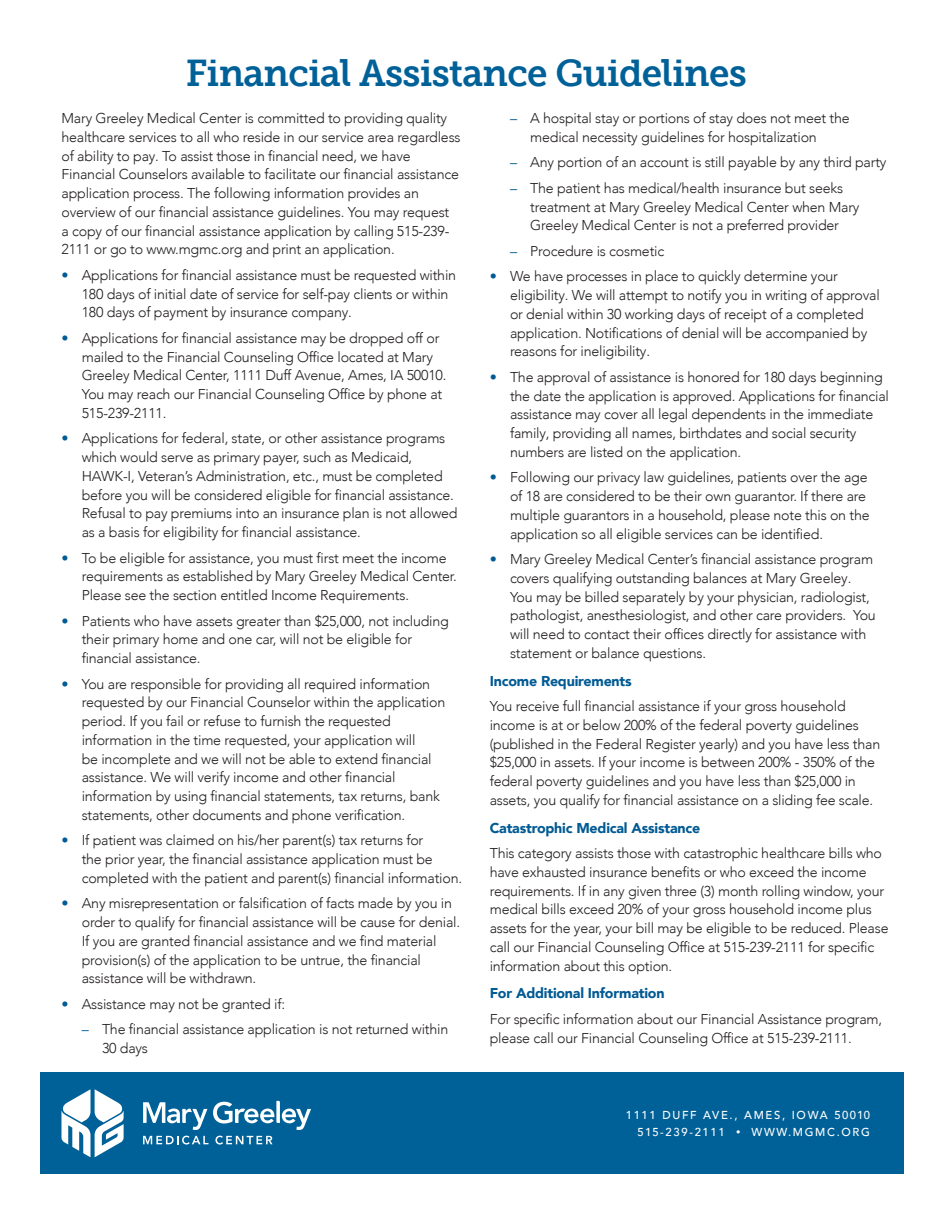
<style>
.page{position:relative;width:945px;height:1215px;background:#fff}
.page>*{position:absolute;margin:0;border:0;box-sizing:border-box;transform-origin:0 0}
.t1{font:37.5px "Museo Slab 700";letter-spacing:-.02em;color:#006198}
.Body_Copy{font:300 14.25px/18.8px "Avenir LT Com";letter-spacing:-.015em;color:#231f20}
.Header_Blue{font:900 14.25px "Avenir";letter-spacing:-.015em;color:#005a93}
.t2{font:500 11.55px "Avenir LT Com";letter-spacing:.15em;color:#fff}
.s1{color:#005a93}
.s2{font-size:9px}
</style>
<div class="page">
<div style="left:40px;top:1072px;width:864px;height:101px;background:#006198"></div>
<svg style="left:143px;top:1102px;width:64px;height:28px"></svg>
<svg style="left:213px;top:1101px;width:98px;height:29px"></svg>
<svg style="left:143px;top:1136px;width:65px;height:9px"></svg>
<svg style="left:215px;top:1136px;width:57px;height:9px"></svg>
<svg style="left:62px;top:1089px;width:62px;height:68px"></svg>
<p class="t1" style="left:186px;top:52px;width:563px">Financial Assistance Guidelines</p>
<p class="Body_Copy" style="left:62px;top:109px;width:401px">Mary Greeley Medical Center is committed to providing quality healthcare services to all who reside in our service area regardless of ability to pay. To assist those in financial need, we have Financial Counselors available to facilitate our financial assistance application process. The following information provides an overview of our financial assistance guidelines. You may request<br>a copy of our financial assistance application by calling 515-239- 2111 or go to www.mgmc.org and print an application.</p>
<p class="Body_Copy" style="left:82px;top:266px;width:376px;text-indent:-20px"><span class="s1">•</span> Applications for financial assistance must be requested within<br>180 days of initial date of service for self-pay clients or within<br>180 days of payment by insurance company.</p>
<p class="Body_Copy" style="left:82px;top:329px;width:366px;text-indent:-20px"><span class="s1">•</span> Applications for financial assistance may be dropped off or mailed to the Financial Counseling Office located at Mary Greeley Medical Center, 1111 Duff Avenue, Ames, IA 50010.<br>You may reach our Financial Counseling Office by phone at 515-239-2111.</p>
<p class="Body_Copy" style="left:82px;top:429px;width:377px;text-indent:-20px"><span class="s1">•</span> Applications for federal, state, or other assistance programs which would serve as primary payer, such as Medicaid, HAWK-I, Veteran’s Administration, etc., must be completed before you will be considered eligible for financial assistance.<br>Refusal to pay premiums into an insurance plan is not allowed as a basis for eligibility for financial assistance.</p>
<p class="Body_Copy" style="left:82px;top:548px;width:377px;text-indent:-20px"><span class="s1">•</span> To be eligible for assistance, you must first meet the income requirements as established by Mary Greeley Medical Center.<br>Please see the section entitled Income Requirements.</p>
<p class="Body_Copy" style="left:82px;top:611px;width:369px;text-indent:-20px"><span class="s1">•</span> Patients who have assets greater than $25,000, not including their primary home and one car, will not be eligible for financial assistance.</p>
<p class="Body_Copy" style="left:82px;top:674px;width:365px;text-indent:-20px"><span class="s1">•</span> You are responsible for providing all required information requested by our Financial Counselor within the application period. If you fail or refuse to furnish the requested information in the time requested, your application will<br>be incomplete and we will not be able to extend financial assistance. We will verify income and other financial information by using financial statements, tax returns, bank statements, other documents and phone verification.</p>
<p class="Body_Copy" style="left:82px;top:831px;width:382px;text-indent:-20px"><span class="s1">•</span> If patient was claimed on his/her parent(s) tax returns for<br>the prior year, the financial assistance application must be completed with the patient and parent(s) financial information.</p>
<p class="Body_Copy" style="left:82px;top:894px;width:380px;text-indent:-20px"><span class="s1">•</span> Any misrepresentation or falsification of facts made by you in order to qualify for financial assistance will be cause for denial.<br>If you are granted financial assistance and we find material provision(s) of the application to be untrue, the financial assistance will be withdrawn.</p>
<p class="Body_Copy" style="left:62px;top:995px;width:225px"><span class="s1">•</span> Assistance may not be granted if:</p>
<p class="Body_Copy" style="left:102px;top:1020px;width:348px;text-indent:-20px"><span class="s1">–</span> The financial assistance application is not returned within<br>30 days</p>
<p class="Body_Copy" style="left:530px;top:109px;width:321px;text-indent:-20px"><span class="s1">–</span> A hospital stay or portions of stay does not meet the medical necessity guidelines for hospitalization</p>
<p class="Body_Copy" style="left:510px;top:153px;width:378px"><span class="s1">–</span> Any portion of an account is still payable by any third party</p>
<p class="Body_Copy" style="left:530px;top:179px;width:331px;text-indent:-20px"><span class="s1">–</span> The patient has medical/health insurance but seeks treatment at Mary Greeley Medical Center when Mary<br>Greeley Medical Center is not a preferred provider</p>
<p class="Body_Copy" style="left:510px;top:242px;width:156px"><span class="s1">–</span> Procedure is cosmetic</p>
<p class="Body_Copy" style="left:510px;top:267px;width:371px;text-indent:-20px"><span class="s1">•</span> We have processes in place to quickly determine your eligibility. We will attempt to notify you in writing of approval or denial within 30 working days of receipt of a completed application. Notifications of denial will be accompanied by reasons for ineligibility.</p>
<p class="Body_Copy" style="left:510px;top:368px;width:381px;text-indent:-20px"><span class="s1">•</span> The approval of assistance is honored for 180 days beginning the date the application is approved. Applications for financial assistance may cover all legal dependents in the immediate family, providing all names, birthdates and social security numbers are listed on the application.</p>
<p class="Body_Copy" style="left:510px;top:468px;width:361px;text-indent:-20px"><span class="s1">•</span> Following our privacy law guidelines, patients over the age of 18 are considered to be their own guarantor. If there are multiple guarantors in a household, please note this on the application so all eligible services can be identified.</p>
<p class="Body_Copy" style="left:510px;top:550px;width:367px;text-indent:-20px"><span class="s1">•</span> Mary Greeley Medical Center’s financial assistance program covers qualifying outstanding balances at Mary Greeley.<br>You may be billed separately by your physician, radiologist, pathologist, anesthesiologist, and other care providers. You will need to contact their offices directly for assistance with statement or balance questions.</p>
<p class="Header_Blue" style="left:490px;top:668px;width:144px">Income Requirements</p>
<p class="Body_Copy" style="left:490px;top:697px;width:392px">You receive full financial assistance if your gross household income is at or below 200% of the federal poverty guidelines (published in the Federal Register yearly) and you have less than $25,000 in assets. If your income is between 200% - 350% of the federal poverty guidelines and you have less than $25,000 in assets, you qualify for financial assistance on a sliding fee scale.</p>
<p class="Header_Blue" style="left:490px;top:815px;width:212px">Catastrophic Medical Assistance</p>
<p class="Body_Copy" style="left:490px;top:844px;width:400px">This category assists those with catastrophic healthcare bills who have exhausted insurance benefits or who exceed the income requirements. If in any given three (3) month rolling window, your medical bills exceed 20% of your gross household income plus assets for the year, your bill may be eligible to be reduced. Please call our Financial Counseling Office at 515-239-2111 for specific information about this option.</p>
<p class="Header_Blue" style="left:490px;top:981px;width:176px">For Additional Information</p>
<p class="Body_Copy" style="left:490px;top:1010px;width:394px">For specific information about our Financial Assistance program, please call our Financial Counseling Office at 515-239-2111.</p>
<p class="t2" style="left:626px;top:1108px;width:246px">1111 DUFF AVE., AMES, IOWA 50010</p>
<p class="t2" style="left:637px;top:1125px;width:234px">515-239-2111 <span class="s2">•</span> WWW.MGMC.ORG</p>
</div>
